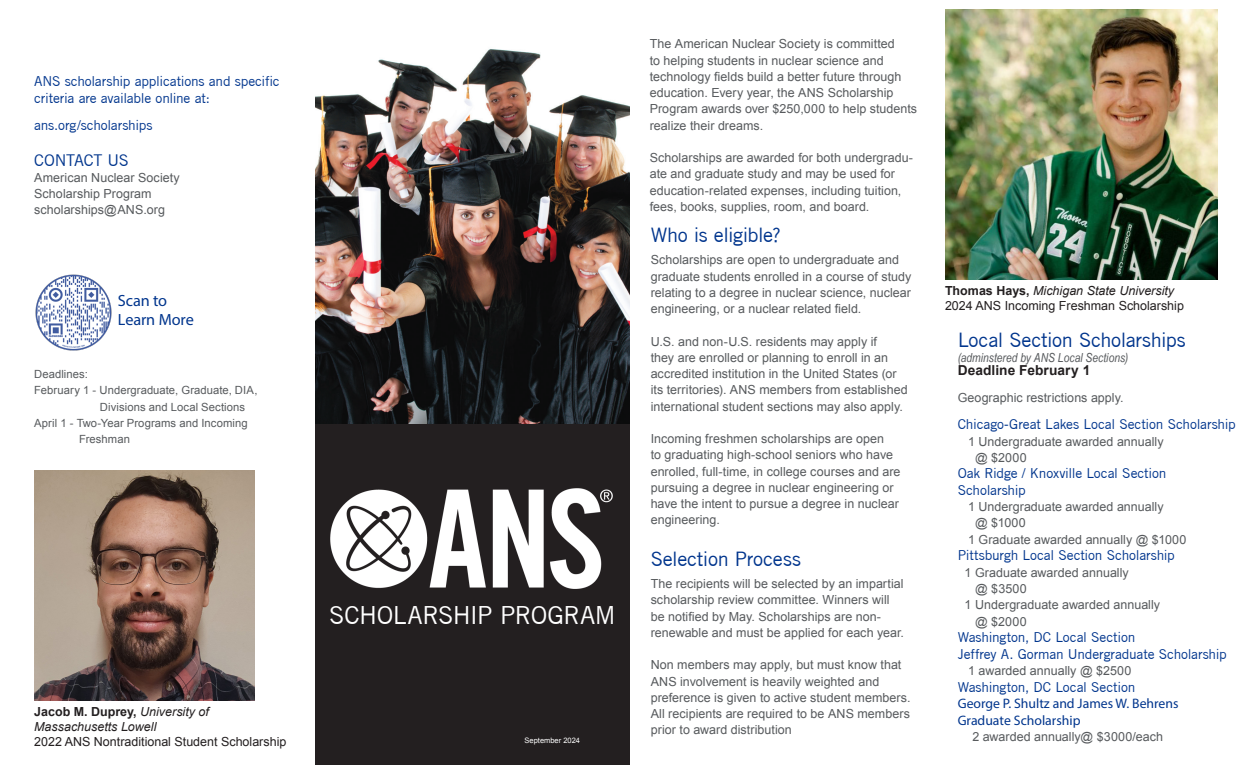
<style>
.page{position:relative;width:1260px;height:765px;background:#fff}
.page>*{position:absolute;margin:0;border:0;box-sizing:border-box;transform-origin:0 0}
.t1{font:25px "Trade Gothic";letter-spacing:-.02em;color:#fff}
.t2{font:20px "Trade Gothic";letter-spacing:-.015em;color:#00358d}
.t3{font:16.25px "Myriad Pro";letter-spacing:-.01em;color:#00358d}
.t4{font:16.25px "Trade Gothic";letter-spacing:-.015em;color:#00358d}
.t5{font:13.75px/16.5px "Trade Gothic";letter-spacing:-.015em;color:#00358d}
.t6{font:13.75px "Myriad Pro";color:#00358d}
.t7{font:700 13.75px "Arial";letter-spacing:.005em;color:#231f20}
.t8{font:12.5px/16.2px "Arial";color:#575a5d}
.t9{font:12.5px "Arial";color:#231f20}
.t10{font:italic 12.5px "Arial";color:#231f20}
.t11{font:italic 12.5px "Arial Narrow";letter-spacing:.005em;color:#575a5d}
.t12{font:700 12.5px "Arial";color:#231f20}
.t13{font:11.25px "Arial";letter-spacing:.005em;color:#575a5d}
.t14{font:7.5px "Arial";color:#fff}
.s1{font-weight:400;font-style:italic}
.s2{font-weight:700;font-style:normal}
</style>
<div class="page">
<div style="left:315px;top:424px;width:315px;height:341px;background:#231f20"></div>
<img style="left:315px;top:49px;width:315px;height:375px">
<img style="left:35px;top:274px;width:77px;height:77px">
<img style="left:331px;top:489px;width:282px;height:99px">
<img style="left:34px;top:471px;width:221px;height:229px">
<img style="left:945px;top:9px;width:272px;height:271px">
<p class="t5" style="left:34px;top:73px;width:247px">ANS scholarship applications and specific criteria are available online at:</p>
<p class="t5" style="left:34px;top:116px;width:120px">ans.org/scholarships</p>
<p class="t4" style="left:34px;top:150px;width:96px">CONTACT US</p>
<p class="t8" style="left:34px;top:169px;width:147px">American Nuclear Society</p>
<p class="t8" style="left:34px;top:186px;width:119px">Scholarship Program</p>
<p class="t8" style="left:34px;top:202px;width:132px">scholarships@ANS.org</p>
<p class="t3" style="left:118px;top:290px;width:51px">Scan to</p>
<p class="t3" style="left:118px;top:310px;width:77px">Learn More</p>
<p class="t13" style="left:34px;top:367px;width:55px">Deadlines:</p>
<p class="t13" style="left:34px;top:383px;width:225px">February 1 - Undergraduate, Graduate, DIA,</p>
<p class="t13" style="left:100px;top:399px;width:147px">Divisions and Local Sections</p>
<p class="t13" style="left:34px;top:416px;width:215px">April 1 - Two-Year Programs and Incoming</p>
<p class="t13" style="left:79px;top:432px;width:52px">Freshman</p>
<p class="t12" style="left:34px;top:703px;width:176px">Jacob M. Duprey, <span class="s1">University of</span></p>
<p class="t10" style="left:34px;top:718px;width:124px">Massachusetts Lowell</p>
<p class="t9" style="left:34px;top:733px;width:254px">2022 ANS Nontraditional Student Scholarship</p>
<p class="t1" style="left:329px;top:600px;width:288px">SCHOLARSHIP PROGRAM</p>
<p class="t14" style="left:525px;top:736px;width:57px">September 2024</p>
<p class="t8" style="left:650px;top:36px;width:247px">The American Nuclear Society is committed</p>
<p class="t8" style="left:650px;top:52px;width:235px">to helping students in nuclear science and</p>
<p class="t8" style="left:650px;top:69px;width:269px">technology fields build a better future through education. Every year, the ANS Scholarship Program awards over $250,000 to help students realize their dreams.</p>
<p class="t8" style="left:650px;top:150px;width:265px">Scholarships are awarded for both undergradu&shy;ate and graduate study and may be used for education-related expenses, including tuition, fees, books, supplies, room, and board.</p>
<p class="t2" style="left:651px;top:223px;width:132px">Who is eligible?</p>
<p class="t8" style="left:651px;top:252px;width:262px">Scholarships are open to undergraduate and graduate students enrolled in a course of study relating to a degree in nuclear science, nuclear engineering, or a nuclear related field.</p>
<p class="t8" style="left:651px;top:333px;width:259px">U.S. and non-U.S. residents may apply if<br>they are enrolled or planning to enroll in an accredited institution in the United States (or its territories). ANS members from established international student sections may also apply.</p>
<p class="t8" style="left:651px;top:431px;width:251px">Incoming freshmen scholarships are open<br>to graduating high-school seniors who have enrolled, full-time, in college courses and are pursuing a degree in nuclear engineering or have the intent to pursue a degree in nuclear engineering.</p>
<p class="t2" style="left:651px;top:547px;width:152px">Selection Process</p>
<p class="t8" style="left:651px;top:576px;width:255px">The recipients will be selected by an impartial scholarship review committee. Winners will be notified by May. Scholarships are non&shy;renewable and must be applied for each year.</p>
<p class="t8" style="left:651px;top:657px;width:261px">Non members may apply, but must know that ANS involvement is heavily weighted and preference is given to active student members.<br>All recipients are required to be ANS members prior to award distribution</p>
<p class="t10" style="left:945px;top:283px;width:231px"><span class="s2">Thomas Hays,</span> Michigan State University</p>
<p class="t9" style="left:945px;top:298px;width:240px">2024 ANS Incoming Freshman Scholarship</p>
<p class="t2" style="left:958px;top:327px;width:229px">Local Section Scholarships</p>
<p class="t11" style="left:958px;top:348px;width:172px">(adminstered by ANS Local Sections)</p>
<p class="t7" style="left:958px;top:361px;width:134px">Deadline February 1</p>
<p class="t8" style="left:958px;top:389px;width:168px">Geographic restrictions apply.</p>
<p class="t5" style="left:958px;top:416px;width:280px">Chicago-Great Lakes Local Section Scholarship</p>
<p class="t8" style="left:968px;top:433px;width:197px">1 Undergraduate awarded annually</p>
<p class="t8" style="left:975px;top:449px;width:53px">@ $2000</p>
<p class="t5" style="left:958px;top:465px;width:210px">Oak Ridge / Knoxville Local Section</p>
<p class="t5" style="left:958px;top:481px;width:70px">Scholarship</p>
<p class="t8" style="left:968px;top:499px;width:197px">1 Undergraduate awarded annually</p>
<p class="t8" style="left:975px;top:515px;width:52px">@ $1000</p>
<p class="t8" style="left:968px;top:531px;width:220px">1 Graduate awarded annually @ $1000</p>
<p class="t5" style="left:958px;top:547px;width:219px">Pittsburgh Local Section Scholarship</p>
<p class="t8" style="left:965px;top:564px;width:166px">1 Graduate awarded annually</p>
<p class="t8" style="left:975px;top:580px;width:53px">@ $3500</p>
<p class="t8" style="left:965px;top:597px;width:197px">1 Undergraduate awarded annually</p>
<p class="t8" style="left:975px;top:613px;width:53px">@ $2000</p>
<p class="t5" style="left:958px;top:629px;width:179px">Washington, DC Local Section</p>
<p class="t5" style="left:958px;top:645px;width:271px">Jeffrey A. Gorman Undergraduate Scholarship</p>
<p class="t8" style="left:968px;top:663px;width:165px">1 awarded annually @ $2500</p>
<p class="t5" style="left:958px;top:678px;width:179px">Washington, DC Local Section</p>
<p class="t6" style="left:958px;top:695px;width:222px">George P. Shultz and James W. Behrens</p>
<p class="t6" style="left:958px;top:711px;width:124px">Graduate Scholarship</p>
<p class="t8" style="left:972px;top:729px;width:192px">2 awarded annually@ $3000/each</p>
</div>
